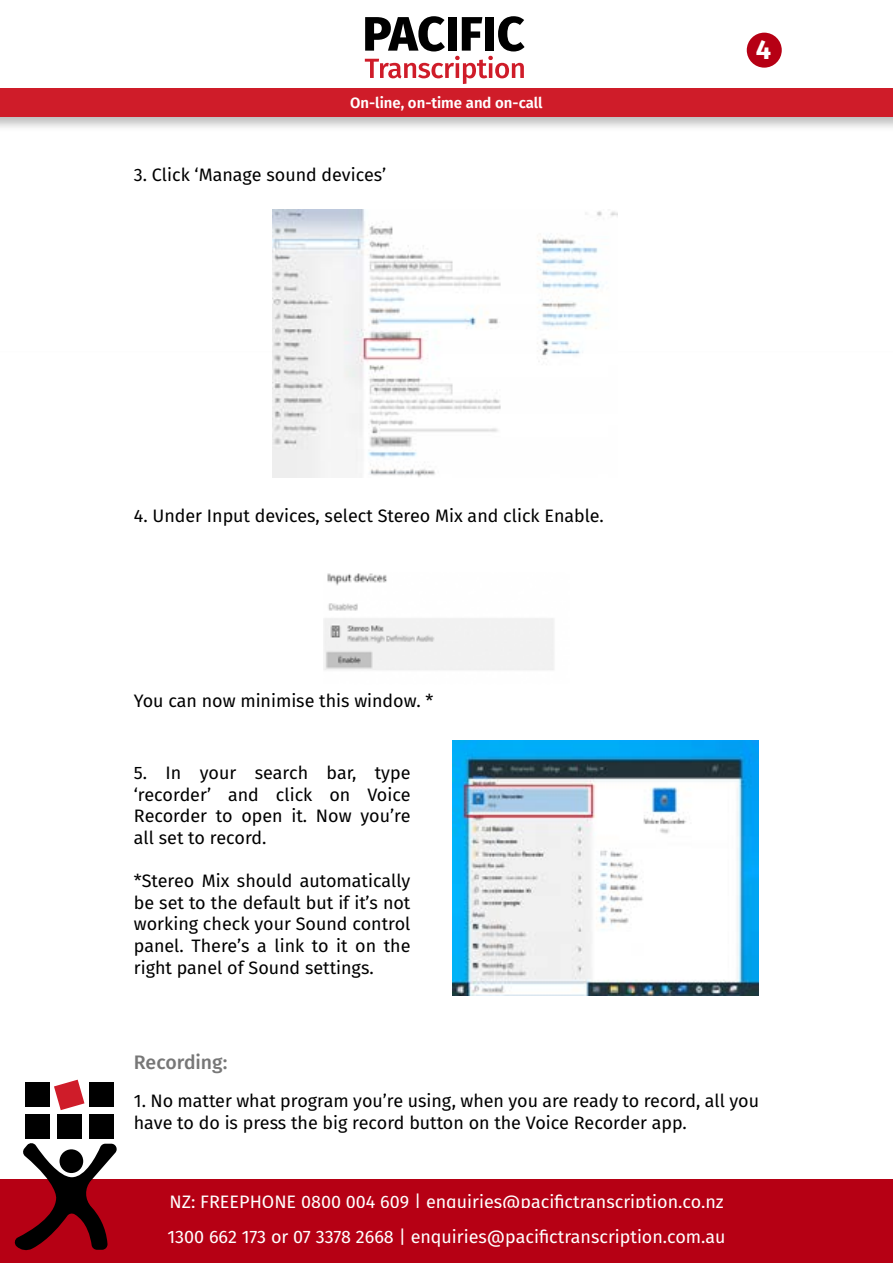
<style>
.page{position:relative;width:893px;height:1263px;background:#fff}
.page>*{position:absolute;margin:0;border:0;box-sizing:border-box;transform-origin:0 0}
.t1{font:700 27.15px "Fira Sans";color:#fff}
.t2{font:500 19.5px "Fira Sans";color:#777}
.t3{font:18px/21.6px "Fira Sans";color:#000;text-align:justify}
.t4{font:18px/34.7px "Fira Sans";color:#fff}
.t5{font:600 15px "Fira Sans";color:#fff}
</style>
<div class="page">
<div style="left:0;top:106px;width:893px;height:1056px;background:#000;opacity:.27"></div>
<div style="left:0;top:342px;width:893px;height:869px;background:#fff"></div>
<div style="left:0;top:1179px;width:893px;height:41px;background:#b60014"></div>
<div style="left:0;top:1209px;width:893px;height:54px;background:#b60014"></div>
<svg style="left:14px;top:1143px;width:103px;height:108px"></svg>
<div style="left:60px;top:1149px;width:23px;height:24px;background:#000;border-radius:50%"></div>
<div style="left:25px;top:1082px;width:25px;height:25px;background:#000"></div>
<svg style="left:54px;top:1080px;width:30px;height:30px"></svg>
<div style="left:89px;top:1082px;width:25px;height:25px;background:#000"></div>
<div style="left:25px;top:1114px;width:25px;height:25px;background:#000"></div>
<div style="left:57px;top:1114px;width:25px;height:25px;background:#000"></div>
<div style="left:89px;top:1114px;width:25px;height:25px;background:#000"></div>
<div style="left:0;top:88px;width:893px;height:28px;background:#cf1c29"></div>
<svg style="left:365px;top:16px;width:160px;height:68px"></svg>
<div style="left:747px;top:33px;width:35px;height:35px;background:#b60014;border-radius:50%"></div>
<img style="left:272px;top:210px;width:345px;height:268px">
<img style="left:324px;top:573px;width:230px;height:97px">
<img style="left:453px;top:740px;width:306px;height:256px">
<p class="t5" style="left:350px;top:90px;width:194px">On-line, on-time and on-call</p>
<p class="t3" style="left:134px;top:163px;width:254px">3. Click ‘Manage sound devices’</p>
<p class="t3" style="left:134px;top:504px;width:471px">4. Under Input devices, select Stereo Mix and click Enable.</p>
<p class="t3" style="left:134px;top:690px;width:301px">You can now minimise this window. *</p>
<p class="t3" style="left:134px;top:762px;width:278px">5. In your search bar, type ‘recorder’ and click on Voice Recorder to open it. Now you’re all set to record.</p>
<p class="t3" style="left:134px;top:870px;width:278px">*Stereo Mix should automatically be set to the default but if it’s not working check your Sound control panel. There’s a link to it on the right panel of Sound settings.</p>
<p class="t2" style="left:134px;top:1046px;width:95px">Recording:</p>
<h1 class="t1" style="left:756px;top:27px;width:17px">4</h1>
<p class="t3" style="left:134px;top:1090px;width:627px">1. No matter what program you’re using, when you are ready to record, all you have to do is press the big record button on the Voice Recorder app.</p>
<p class="t4" style="left:167px;top:1184px;width:560px">NZ: FREEPHONE 0800 004 609 | enquiries@pacifictranscription.co.nz<br>1300 662 173 or 07 3378 2668 | enquiries@pacifictranscription.com.au</p>
</div>
